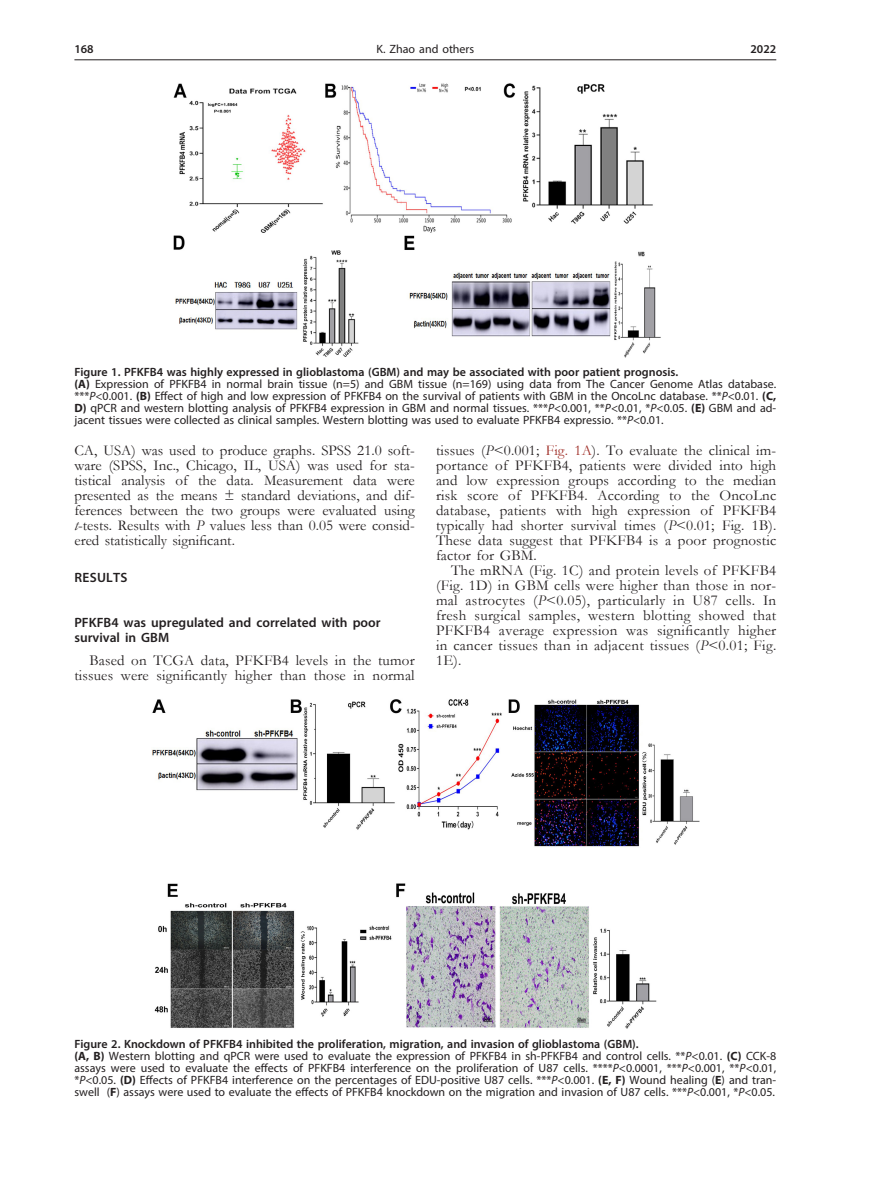
<style>
.page{position:relative;width:872px;height:1191px;background:#fff}
.page>*{position:absolute;margin:0;border:0;box-sizing:border-box;transform-origin:0 0}
.Body_tekst{font:15px/15px "Garamond";letter-spacing:.01em;color:#231f20;text-align:justify}
.Tytul_2{font:600 13.5px/15px "Myriad Pro";color:#231f20}
.Tytul_1{font:600 13.5px "Myriad Pro";letter-spacing:.02em;color:#231f20}
.Figure_1{font:12px/12px "Myriad Pro";color:#231f20;text-align:justify}
.Figure{font:600 12px "Myriad Pro";color:#231f20}
.s1{font-weight:700}
.s2{font-style:italic}
.s3{color:#9f2d26}
</style>
<div class="page">
<hr style="left:74px;top:59px;width:702px;height:1px;background:#231f20">
<img style="left:173px;top:83px;width:488px;height:275px">
<img style="left:152px;top:699px;width:547px;height:330px">
<p class="Figure" style="left:74px;top:42px;width:21px">168</p>
<p class="Figure_1" style="left:376px;top:43px;width:99px">K. Zhao and others</p>
<p class="Figure" style="left:750px;top:42px;width:27px">2022</p>
<p class="Figure" style="left:74px;top:364px;width:605px">Figure 1. PFKFB4 was highly expressed in glioblastoma (GBM) and may be associated with poor patient prognosis.</p>
<p class="Figure_1" style="left:74px;top:378px;width:703px"><span class="s1">(A)</span> Expression of PFKFB4 in normal brain tissue (n=5) and GBM tissue (n=169) using data from The Cancer Genome Atlas database. ***<span class="s2">P</span>&lt;0.001. <span class="s1">(B)</span> Effect of high and low expression of PFKFB4 on the survival of patients with GBM in the OncoLnc database. **<span class="s2">P</span>&lt;0.01. <span class="s1">(C, D)</span> qPCR and western blotting analysis of PFKFB4 expression in GBM and normal tissues. ***<span class="s2">P</span>&lt;0.001, **<span class="s2">P</span>&lt;0.01, *<span class="s2">P</span>&lt;0.05. <span class="s1">(E)</span> GBM and ad&shy;jacent tissues were collected as clinical samples. Western blotting was used to evaluate PFKFB4 expressio. **<span class="s2">P</span>&lt;0.01.</p>
<p class="Body_tekst" style="left:74px;top:442px;width:342px">CA, USA) was used to produce graphs. SPSS 21.0 soft&shy;ware (SPSS, Inc., Chicago, IL, USA) was used for sta&shy;tistical analysis of the data. Measurement data were presented as the means ± standard deviations, and dif&shy;ferences between the two groups were evaluated using <span class="s2">t</span>-tests. Results with <span class="s2">P</span> values less than 0.05 were consid&shy;ered statistically significant.</p>
<p class="Tytul_1" style="left:75px;top:569px;width:55px">RESULTS</p>
<p class="Tytul_2" style="left:74px;top:615px;width:308px">PFKFB4 was upregulated and correlated with poor survival in GBM</p>
<p class="Body_tekst" style="left:74px;top:652px;width:342px;text-align:right">Based on TCGA data, PFKFB4 levels in the tumor tissues were significantly higher than those in normal</p>
<p class="Body_tekst" style="left:436px;top:442px;width:342px">tissues (<span class="s2">P</span>&lt;0.001; <span class="s3">Fig. 1A</span>). To evaluate the clinical im&shy;portance of PFKFB4, patients were divided into high and low expression groups according to the median risk score of PFKFB4. According to the OncoLnc database, patients with high expression of PFKFB4 typically had shorter survival times (<span class="s2">P</span>&lt;0.01; Fig. 1B).<br>These data suggest that PFKFB4 is a poor prognostic factor for GBM.</p>
<p class="Body_tekst" style="left:436px;top:562px;width:342px;text-indent:15px">The mRNA (Fig. 1C) and protein levels of PFKFB4 (Fig. 1D) in GBM cells were higher than those in nor&shy;mal astrocytes (<span class="s2">P</span>&lt;0.05), particularly in U87 cells. In fresh surgical samples, western blotting showed that PFKFB4 average expression was significantly higher in cancer tissues than in adjacent tissues (<span class="s2">P</span>&lt;0.01; Fig.<br>1E).</p>
<p class="Figure" style="left:74px;top:1036px;width:566px">Figure 2. Knockdown of PFKFB4 inhibited the proliferation, migration, and invasion of glioblastoma (GBM).</p>
<p class="Figure_1" style="left:74px;top:1050px;width:703px"><span class="s1">(A, B)</span> Western blotting and qPCR were used to evaluate the expression of PFKFB4 in sh-PFKFB4 and control cells. **<span class="s2">P</span>&lt;0.01. <span class="s1">(C)</span> CCK-8 assays were used to evaluate the effects of PFKFB4 interference on the proliferation of U87 cells. ****<span class="s2">P</span>&lt;0.0001, ***<span class="s2">P</span>&lt;0.001, **<span class="s2">P</span>&lt;0.01, *<span class="s2">P</span>&lt;0.05. <span class="s1">(D)</span> Effects of PFKFB4 interference on the percentages of EDU-positive U87 cells. ***<span class="s2">P</span>&lt;0.001. <span class="s1">(E, F)</span> Wound healing (<span class="s1">E</span>) and tran&shy;swell (<span class="s1">F</span>) assays were used to evaluate the effects of PFKFB4 knockdown on the migration and invasion of U87 cells. ***<span class="s2">P</span>&lt;0.001, *<span class="s2">P</span>&lt;0.05.</p>
</div>
